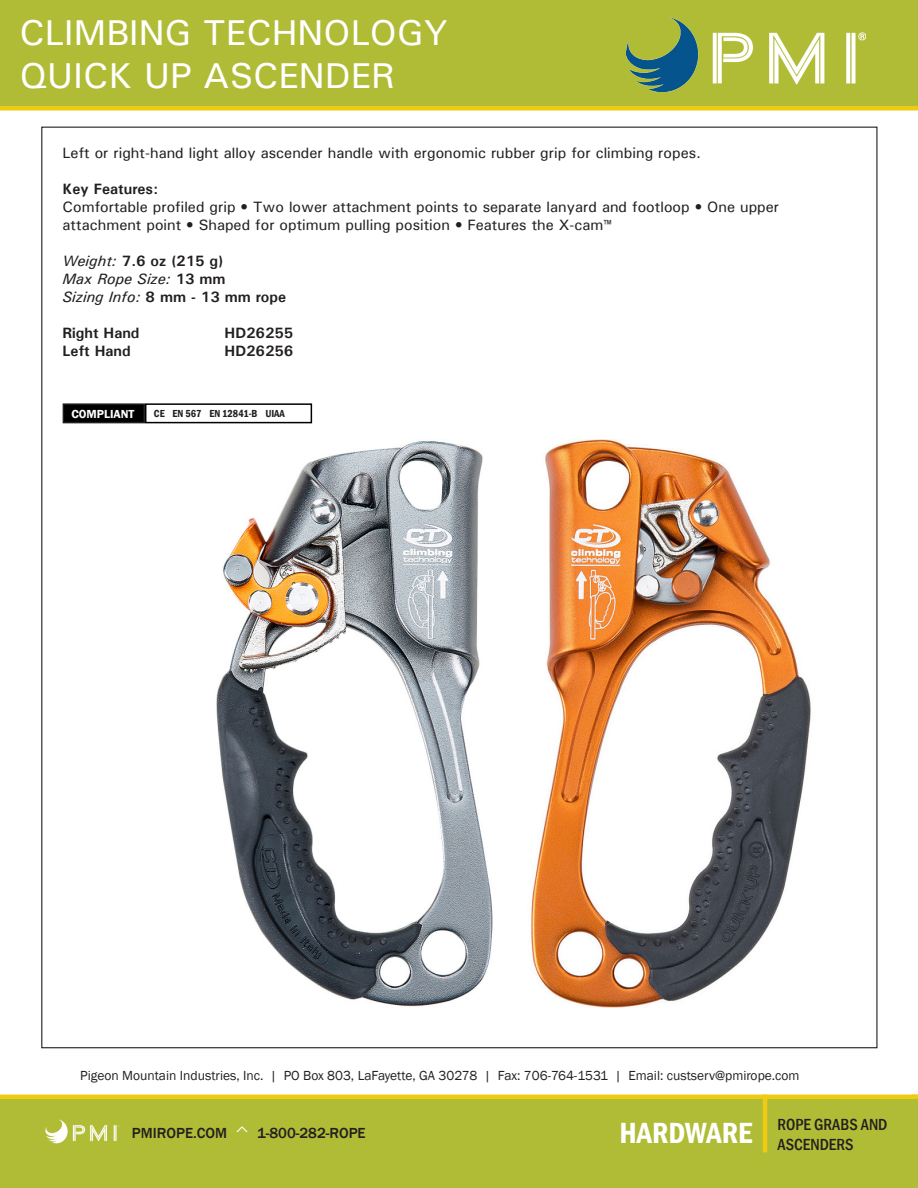
<style>
.page{position:relative;width:918px;height:1188px;background:#fff}
.page>*{position:absolute;margin:0;border:0;box-sizing:border-box;transform-origin:0 0}
.t1{font:500 36px "Univers";color:#fff}
.t2{font:600 condensed 30px "Franklin Gothic";color:#fff}
.t3{font:500 condensed 16.5px/19.8px "Franklin Gothic";color:#231f20}
.t4{font:500 15px/18px "Univers";color:#231f20}
.t5{font:700 15px "Univers";color:#231f20}
.t6{font:500 15px "Franklin Gothic";color:#231f20}
.t7{font:italic 500 15px "Univers";color:#231f20}
.t8{font:13.5px "Franklin Gothic";color:#231f20}
.t9{font:600 12px "Franklin Gothic";color:#fff}
.t10{font:600 condensed 10.5px "Franklin Gothic";color:#231f20}
.s1{font-weight:500;font-style:italic}
.s2{font-weight:700;font-style:normal}
</style>
<div class="page">
<div style="left:0;top:1097px;width:918px;height:91px;background:#b0bb36"></div>
<img style="left:45px;top:1119px;width:74px;height:25px">
<hr style="left:0;top:1095px;width:918px;height:4px;background:#efcb13">
<hr style="left:763px;top:1095px;width:4px;height:57px;background:#efcb13">
<div style="left:0;top:0;width:918px;height:108px;background:#b0bb36"></div>
<div style="left:0;top:106px;width:918px;height:5px;background:#efcb13"></div>
<img style="left:626px;top:17px;width:239px;height:74px">
<div style="left:63px;top:404px;width:81px;height:19px;background:#000"></div>
<div style="left:63px;top:403px;width:82px;height:20px;border:2px solid #231f20"></div>
<div style="left:145px;top:403px;width:167px;height:20px;border:2px solid #000"></div>
<img style="left:531px;top:439px;width:280px;height:569px">
<img style="left:216px;top:441px;width:277px;height:566px">
<p class="t1" style="left:19px;top:10px;width:430px">CLIMBING TECHNOLOGY</p>
<p class="t1" style="left:19px;top:53px;width:377px">QUICK UP ASCENDER</p>
<p class="t4" style="left:63px;top:144px;width:640px">Left or right-hand light alloy ascender handle with ergonomic rubber grip for climbing ropes.</p>
<p class="t5" style="left:63px;top:180px;width:97px">Key Features:</p>
<p class="t4" style="left:63px;top:198px;width:718px">Comfortable profiled grip • Two lower attachment points to separate lanyard and footloop • One upper attachment point • Shaped for optimum pulling position • Features the X-cam™</p>
<p class="t5" style="left:63px;top:252px;width:162px"><span class="s1">Weight:</span> 7.6 oz (215 g)</p>
<p class="t7" style="left:63px;top:269px;width:164px">Max Rope Size: <span class="s2">13 mm</span></p>
<p class="t5" style="left:63px;top:288px;width:225px"><span class="s1">Sizing Info:</span> 8 mm - 13 mm rope</p>
<p class="t5" style="left:63px;top:324px;width:78px">Right Hand</p>
<p class="t5" style="left:225px;top:324px;width:70px">HD26255</p>
<p class="t5" style="left:63px;top:342px;width:70px">Left Hand</p>
<p class="t5" style="left:225px;top:342px;width:70px">HD26256</p>
<p class="t9" style="left:71px;top:406px;width:65px">COMPLIANT</p>
<p class="t10" style="left:154px;top:407px;width:133px">CE EN 567 EN 12841-B UIAA</p>
<p class="t8" style="left:80px;top:1067px;width:721px">Pigeon Mountain Industries, Inc. | PO Box 803, LaFayette, GA 30278 | Fax: 706-764-1531 | Email: custserv@pmirope.com</p>
<p class="t6" style="left:132px;top:1123px;width:97px">PMIROPE.COM</p>
<p class="t6" style="left:257px;top:1123px;width:110px">1-800-282-ROPE</p>
<p class="t2" style="left:619px;top:1113px;width:135px">HARDWARE</p>
<p class="t3" style="left:778px;top:1115px;width:112px">ROPE GRABS AND<br>ASCENDERS</p>
</div>
